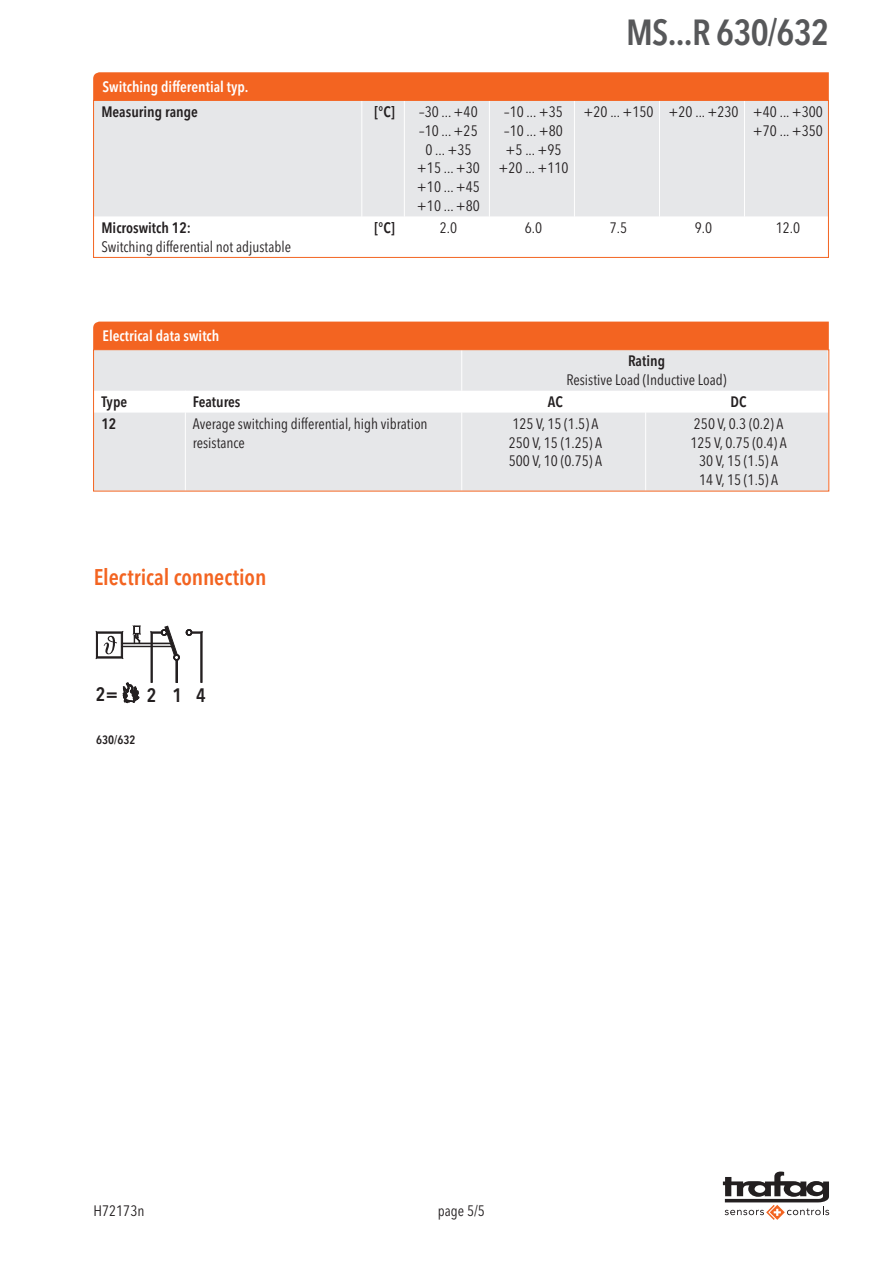
<style>
.page{position:relative;width:893px;height:1263px;background:#fff}
.page>*{position:absolute;margin:0;border:0;box-sizing:border-box;transform-origin:0 0}
.t1{font:600 condensed 36px "Avenir Next LT Pro";letter-spacing:-.02em;color:#57585a}
.t2{font:600 condensed 22.5px "Avenir Next LT Pro";letter-spacing:-.005em;color:#f36421}
.t3{font:600 condensed 19.35px "Avenir Next LT Pro";color:#231f20}
.t4{font:condensed 15px/18.8px "Avenir Next LT Pro";color:#231f20;text-align:center}
.t5{font:600 condensed 15px "Avenir Next LT Pro";color:#231f20}
.t6{font:600 condensed 15px "Avenir Next LT Pro";color:#fff}
.t7{font:600 condensed 12px "Avenir Next LT Pro";color:#231f20}
</style>
<div class="page">
<svg style="left:723px;top:1171px;width:106px;height:49px"></svg>
<div style="left:93px;top:72px;width:736px;height:28px;background:#f36421"></div>
<div style="left:95px;top:102px;width:732px;height:114px;background:#e6e7e9"></div>
<hr style="left:361px;top:101px;width:1px;height:115px;background:#fff">
<hr style="left:404px;top:101px;width:1px;height:115px;background:#fff">
<hr style="left:489px;top:101px;width:1px;height:115px;background:#fff">
<hr style="left:574px;top:101px;width:1px;height:115px;background:#fff">
<hr style="left:659px;top:101px;width:1px;height:115px;background:#fff">
<hr style="left:744px;top:101px;width:1px;height:115px;background:#fff">
<div style="left:93px;top:100px;width:736px;height:158px;border:1px solid #f36421"></div>
<div style="left:93px;top:322px;width:736px;height:27px;background:#f36421"></div>
<svg style="left:95px;top:351px;width:732px;height:138px;fill:#e6e7e9"></svg>
<hr style="left:461px;top:350px;width:1px;height:41px;background:#fff">
<svg style="left:185px;top:391px;width:1px;height:22px"></svg>
<svg style="left:461px;top:391px;width:1px;height:22px"></svg>
<svg style="left:645px;top:391px;width:1px;height:22px"></svg>
<hr style="left:185px;top:413px;width:1px;height:78px;background:#fff">
<hr style="left:461px;top:413px;width:1px;height:78px;background:#fff">
<hr style="left:645px;top:413px;width:1px;height:78px;background:#fff">
<div style="left:93px;top:349px;width:736px;height:142px;border:1px solid #f36421"></div>
<div style="left:122px;top:643px;width:50px;height:1px;border:1px solid #231f20"></div>
<div style="left:122px;top:646px;width:51px;height:1px;border:1px solid #231f20"></div>
<svg style="left:96px;top:632px;width:27px;height:26px"></svg>
<svg style="left:151px;top:626px;width:29px;height:56px"></svg>
<svg style="left:186px;top:630px;width:16px;height:52px"></svg>
<svg style="left:123px;top:683px;width:16px;height:20px"></svg>
<svg style="left:134px;top:626px;width:6px;height:17px"></svg>
<h1 class="t1" style="left:626px;top:10px;width:205px">MS...R 630/632</h1>
<p class="t6" style="left:103px;top:78px;width:148px">Switching differential typ.</p>
<p class="t5" style="left:101px;top:103px;width:98px">Measuring range</p>
<p class="t5" style="left:375px;top:103px;width:22px">[°C]</p>
<p class="t4" style="left:417px;top:102px;width:65px">–30 ... +40 –10 ... +25<br>0 ... +35 +15 ... +30 +10 ... +45 +10 ... +80</p>
<p class="t4" style="left:498px;top:102px;width:72px">–10 ... +35 –10 ... +80 +5 ... +95 +20 ... +110</p>
<p class="t4" style="left:583px;top:102px;width:241px;text-align:right">+20 ... +150 +20 ... +230 +40 ... +300 +70 ... +350</p>
<p class="t5" style="left:101px;top:218px;width:91px">Microswitch 12:</p>
<p class="t4" style="left:101px;top:237px;width:191px">Switching differential not adjustable</p>
<p class="t5" style="left:375px;top:218px;width:22px">[°C]</p>
<p class="t4" style="left:440px;top:218px;width:19px">2.0</p>
<p class="t4" style="left:525px;top:218px;width:19px">6.0</p>
<p class="t4" style="left:610px;top:218px;width:19px">7.5</p>
<p class="t4" style="left:695px;top:218px;width:19px">9.0</p>
<p class="t4" style="left:776px;top:218px;width:26px">12.0</p>
<p class="t6" style="left:103px;top:327px;width:118px">Electrical data switch</p>
<p class="t5" style="left:628px;top:352px;width:39px">Rating</p>
<p class="t4" style="left:566px;top:370px;width:162px">Resistive Load (I nductive Load)</p>
<p class="t5" style="left:101px;top:393px;width:27px">Type</p>
<p class="t5" style="left:193px;top:393px;width:49px">Features</p>
<p class="t5" style="left:548px;top:393px;width:16px">AC</p>
<p class="t5" style="left:730px;top:393px;width:17px">DC</p>
<p class="t5" style="left:101px;top:414px;width:16px">12</p>
<p class="t4" style="left:193px;top:414px;width:236px;text-align:left">Average switching differential, high vibration resistance</p>
<p class="t4" style="left:509px;top:414px;width:95px;text-align:left">125 V, 15 (1.5) A<br>250 V, 15 (1.25) A<br>500 V, 10 (0.75) A</p>
<p class="t4" style="left:690px;top:414px;width:98px">250 V, 0.3 (0.2) A<br>125 V, 0.75 (0.4) A<br>30 V, 15 (1.5) A<br>14 V, 15 (1.5) A</p>
<h2 class="t2" style="left:94px;top:564px;width:174px">Electrical connection</h2>
<p class="t3" style="left:96px;top:683px;width:24px">2=</p>
<p class="t3" style="left:147px;top:683px;width:60px">214</p>
<p class="t7" style="left:96px;top:733px;width:41px">630/632</p>
<p class="t4" style="left:94px;top:1201px;width:52px">H72173n</p>
<p class="t4" style="left:438px;top:1201px;width:49px">page 5/5</p>
</div>
